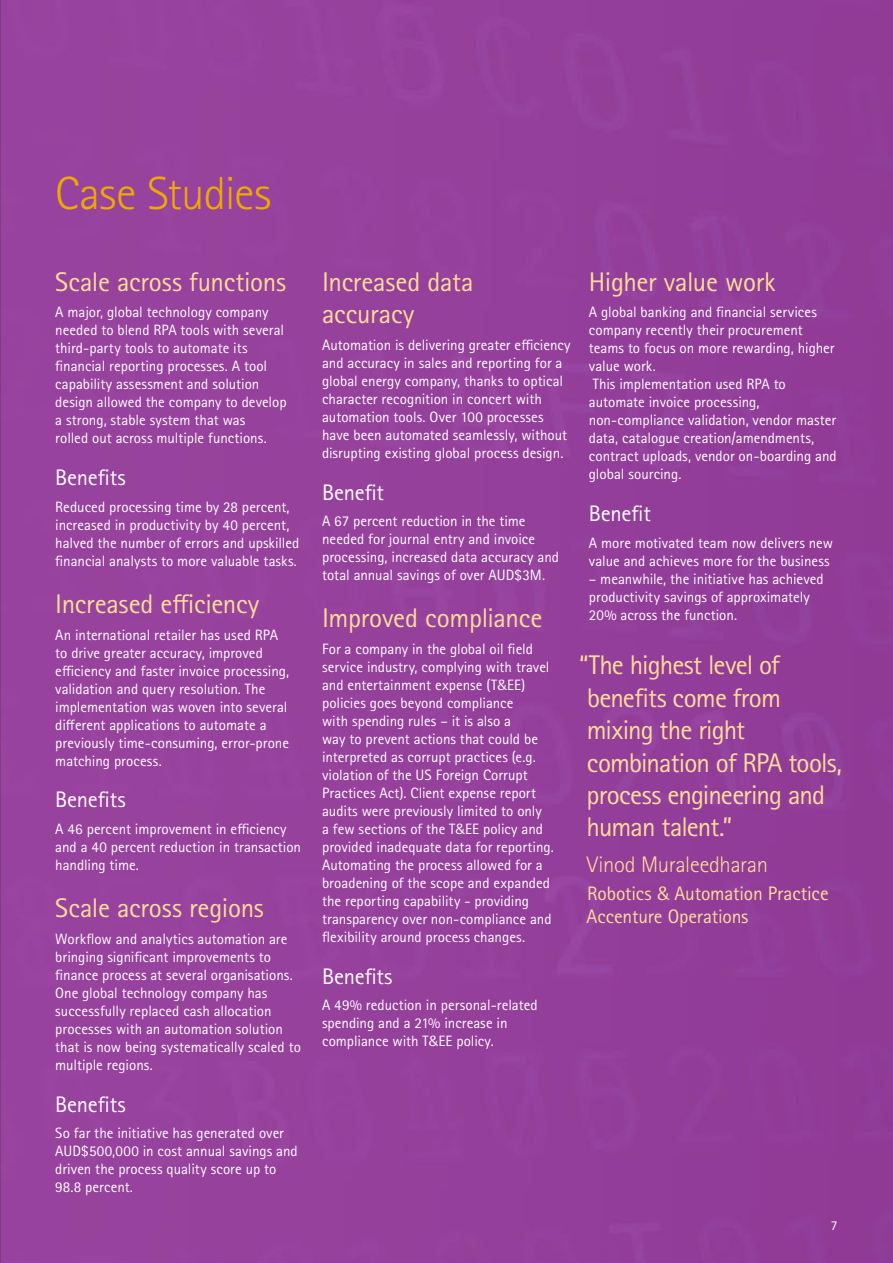
<style>
.page{position:relative;width:893px;height:1263px;background:#95409b}
.page>*{position:absolute;margin:0;border:0;box-sizing:border-box;transform-origin:0 0}
.t1{font:300 46.5px "Rotis Sans Seriffor ACN";letter-spacing:-.015em;color:#ea0}
.t2{font:27px/32.4px "Rotis Sans Seriffor ACN";letter-spacing:-.02em;color:#fd9}
.t3{font:22.5px "Rotis Sans Seriffor ACN";color:#fff}
.t4{font:300 22.5px "Rotis Sans Seriffor ACN";letter-spacing:-.01em;color:#fd9}
.t5{font:19.5px/23.4px "Rotis Sans Seriffor ACN";letter-spacing:-.01em;color:#fd9}
.t6{font:15px/18px "Rotis Sans Seriffor ACN";color:#fff}
.t7{font:13.5px "Rotis Sans Seriffor ACN";color:#fff}
</style>
<div class="page">
<h1 class="t1" style="left:55px;top:167px;width:218px">Case Studies</h1>
<h2 class="t2" style="left:55px;top:266px;width:232px">Scale across functions</h2>
<p class="t6" style="left:55px;top:303px;width:233px">A major, global technology company needed to blend RPA tools with several third-party tools to automate its financial reporting processes. A tool capability assessment and solution design allowed the company to develop a strong, stable system that was<br>rolled out across multiple functions.</p>
<h3 class="t3" style="left:55px;top:464px;width:72px">Benefits</h3>
<p class="t6" style="left:55px;top:498px;width:246px">Reduced processing time by 28 percent, increased in productivity by 40 percent, halved the number of errors and upskilled financial analysts to more valuable tasks.</p>
<h2 class="t2" style="left:55px;top:588px;width:206px">Increased efficiency</h2>
<p class="t6" style="left:55px;top:626px;width:235px">An international retailer has used RPA to drive greater accuracy, improved efficiency and faster invoice processing, validation and query resolution. The implementation was woven into several different applications to automate a previously time-consuming, error-prone matching process.</p>
<h3 class="t3" style="left:55px;top:786px;width:72px">Benefits</h3>
<p class="t6" style="left:55px;top:820px;width:247px">A 46 percent improvement in efficiency and a 40 percent reduction in transaction handling time.</p>
<h2 class="t2" style="left:55px;top:892px;width:210px">Scale across regions</h2>
<p class="t6" style="left:55px;top:930px;width:247px">Workflow and analytics automation are bringing significant improvements to finance process at several organisations.<br>One global technology company has successfully replaced cash allocation processes with an automation solution that is now being systematically scaled to multiple regions.</p>
<h3 class="t3" style="left:55px;top:1091px;width:72px">Benefits</h3>
<p class="t6" style="left:55px;top:1124px;width:244px">So far the initiative has generated over<br>AUD$500,000 in cost annual savings and driven the process quality score up to<br>98.8 percent.</p>
<h2 class="t2" style="left:322px;top:266px;width:153px">Increased data accuracy</h2>
<p class="t6" style="left:322px;top:336px;width:250px">Automation is delivering greater efficiency and accuracy in sales and reporting for a global energy company, thanks to optical character recognition in concert with automation tools. Over 100 processes have been automated seamlessly, without disrupting existing global process design.</p>
<h3 class="t3" style="left:322px;top:479px;width:63px">Benefit</h3>
<p class="t6" style="left:322px;top:512px;width:238px">A 67 percent reduction in the time needed for journal entry and invoice processing, increased data accuracy and total annual savings of over AUD$3M.</p>
<h2 class="t2" style="left:322px;top:602px;width:222px">Improved compliance</h2>
<p class="t6" style="left:322px;top:640px;width:233px">For a company in the global oil field service industry, complying with travel and entertainment expense (T&amp;EE) policies goes beyond compliance<br>with spending rules – it is also a<br>way to prevent actions that could be interpreted as corrupt practices (e.g. violation of the US Foreign Corrupt Practices Act). Client expense report audits were previously limited to only<br>a few sections of the T&amp;EE policy and provided inadequate data for reporting.<br>Automating the process allowed for a broadening of the scope and expanded the reporting capability - providing transparency over non-compliance and flexibility around process changes.</p>
<h3 class="t3" style="left:322px;top:963px;width:72px">Benefits</h3>
<p class="t6" style="left:322px;top:996px;width:217px">A 49% reduction in personal-related spending and a 21% increase in compliance with T&amp;EE policy.</p>
<h2 class="t2" style="left:589px;top:266px;width:188px">Higher value work</h2>
<p class="t6" style="left:589px;top:303px;width:249px">A global banking and financial services company recently their procurement teams to focus on more rewarding, higher value work.<br>This implementation used RPA to automate invoice processing, non-compliance validation, vendor master data, catalogue creation/amendments, contract uploads, vendor on-boarding and global sourcing.</p>
<h3 class="t3" style="left:589px;top:500px;width:63px">Benefit</h3>
<p class="t6" style="left:589px;top:534px;width:246px">A more motivated team now delivers new value and achieves more for the business</p>
<p class="t6" style="left:589px;top:570px;width:236px">– meanwhile, the initiative has achieved productivity savings of approximately<br>20% across the function.</p>
<h2 class="t2" style="left:579px;top:649px;width:264px">“The highest level of benefits come from mixing the right combination of RPA tools, process engineering and human talent.”</h2>
<h3 class="t4" style="left:587px;top:851px;width:183px">Vinod Muraleedharan</h3>
<h3 class="t5" style="left:587px;top:881px;width:244px">Robotics &amp; Automation Practice<br>Accenture Operations</h3>
<p class="t7" style="left:831px;top:1217px;width:8px">7</p>
</div>
